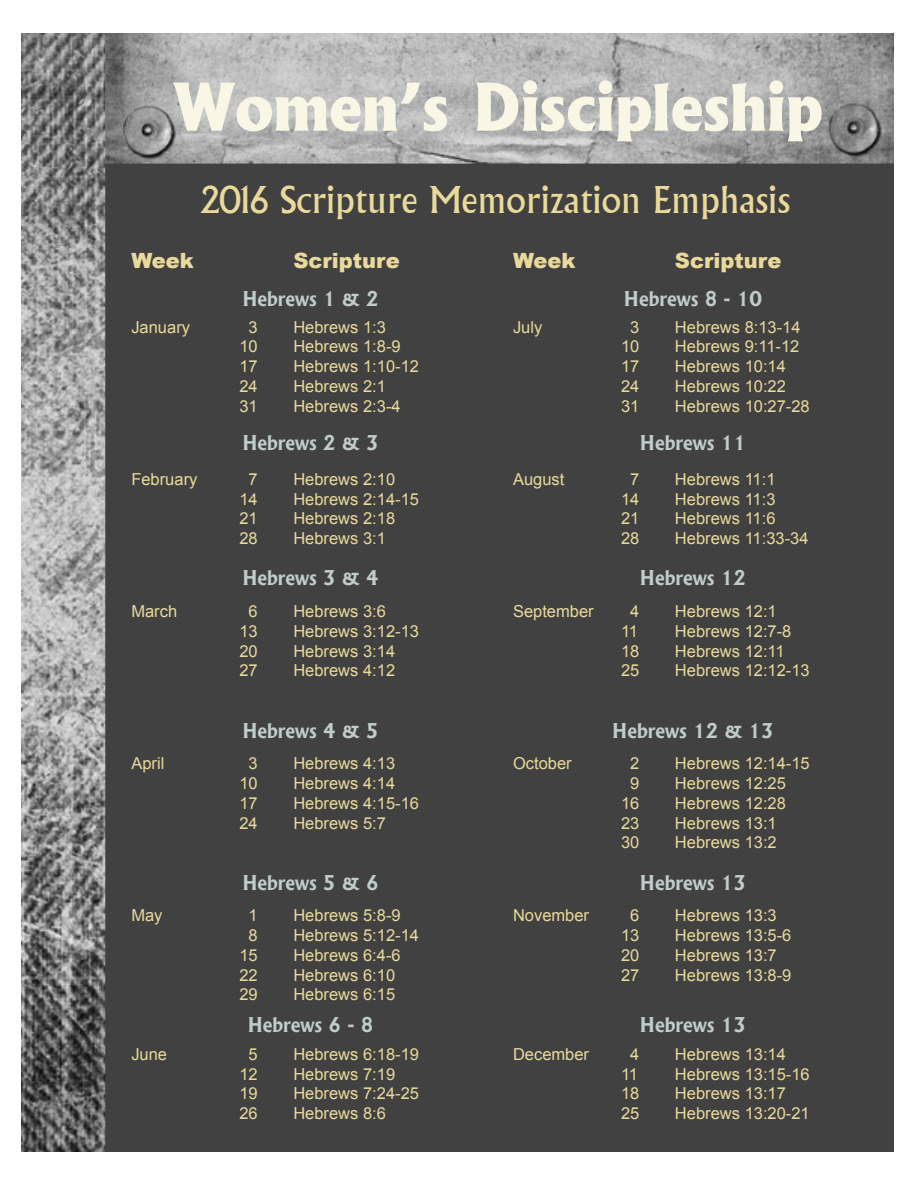
<style>
.page{position:relative;width:918px;height:1188px;background:#fff}
.page>*{position:absolute;margin:0;border:0;box-sizing:border-box;transform-origin:0 0}
.t1{font:800 63px "Albertus";color:#f9f6e5}
.t2{font:36px "Albertus";color:#e9d99a}
.t3{font:900 21px "Arial";color:#e9d99a}
.t4{font:700 19.5px "Albertus";color:#c1cccc}
.t5{font:16.5px "Arial";color:#e9d99a}
</style>
<div class="page">
<img style="left:21px;top:34px;width:873px;height:1117px">
<p class="t1" style="left:174px;top:67px;width:651px">Women’s Discipleship</p>
<p class="t2" style="left:200px;top:179px;width:591px">2016 Scripture Memorization Emphasis</p>
<p class="t3" style="left:513px;top:245px;width:64px">Week</p>
<p class="t3" style="left:675px;top:245px;width:108px">Scripture</p>
<p class="t3" style="left:131px;top:245px;width:64px">Week</p>
<p class="t3" style="left:293px;top:245px;width:108px">Scripture</p>
<p class="t4" style="left:242px;top:287px;width:138px">Hebrews 1 &amp; 2</p>
<p class="t5" style="left:131px;top:316px;width:60px">January</p>
<p class="t5" style="left:249px;top:316px;width:11px">3</p>
<p class="t5" style="left:293px;top:316px;width:94px">Hebrews 1:3</p>
<p class="t5" style="left:239px;top:336px;width:20px">10</p>
<p class="t5" style="left:293px;top:336px;width:109px">Hebrews 1:8-9</p>
<p class="t5" style="left:239px;top:356px;width:20px">17</p>
<p class="t5" style="left:293px;top:356px;width:127px">Hebrews 1:10-12</p>
<p class="t5" style="left:239px;top:375px;width:20px">24</p>
<p class="t5" style="left:293px;top:375px;width:94px">Hebrews 2:1</p>
<p class="t5" style="left:239px;top:395px;width:20px">31</p>
<p class="t5" style="left:293px;top:395px;width:109px">Hebrews 2:3-4</p>
<p class="t4" style="left:242px;top:430px;width:138px">Hebrews 2 &amp; 3</p>
<p class="t5" style="left:131px;top:468px;width:68px">February</p>
<p class="t5" style="left:249px;top:468px;width:11px">7</p>
<p class="t5" style="left:293px;top:468px;width:103px">Hebrews 2:10</p>
<p class="t5" style="left:239px;top:488px;width:20px">14</p>
<p class="t5" style="left:293px;top:488px;width:127px">Hebrews 2:14-15</p>
<p class="t5" style="left:239px;top:508px;width:20px">21</p>
<p class="t5" style="left:293px;top:508px;width:103px">Hebrews 2:18</p>
<p class="t5" style="left:239px;top:528px;width:20px">28</p>
<p class="t5" style="left:293px;top:528px;width:94px">Hebrews 3:1</p>
<p class="t4" style="left:242px;top:566px;width:138px">Hebrews 3 &amp; 4</p>
<p class="t5" style="left:131px;top:600px;width:47px">March</p>
<p class="t5" style="left:249px;top:600px;width:11px">6</p>
<p class="t5" style="left:293px;top:600px;width:94px">Hebrews 3:6</p>
<p class="t5" style="left:239px;top:620px;width:20px">13</p>
<p class="t5" style="left:293px;top:620px;width:127px">Hebrews 3:12-13</p>
<p class="t5" style="left:239px;top:640px;width:20px">20</p>
<p class="t5" style="left:293px;top:640px;width:103px">Hebrews 3:14</p>
<p class="t5" style="left:239px;top:660px;width:20px">27</p>
<p class="t5" style="left:293px;top:660px;width:103px">Hebrews 4:12</p>
<p class="t4" style="left:242px;top:719px;width:138px">Hebrews 4 &amp; 5</p>
<p class="t5" style="left:131px;top:753px;width:34px">April</p>
<p class="t5" style="left:249px;top:753px;width:11px">3</p>
<p class="t5" style="left:293px;top:753px;width:103px">Hebrews 4:13</p>
<p class="t5" style="left:239px;top:772px;width:20px">10</p>
<p class="t5" style="left:293px;top:772px;width:103px">Hebrews 4:14</p>
<p class="t5" style="left:239px;top:792px;width:20px">17</p>
<p class="t5" style="left:293px;top:792px;width:127px">Hebrews 4:15-16</p>
<p class="t5" style="left:239px;top:812px;width:20px">24</p>
<p class="t5" style="left:293px;top:812px;width:94px">Hebrews 5:7</p>
<p class="t4" style="left:242px;top:870px;width:138px">Hebrews 5 &amp; 6</p>
<p class="t5" style="left:131px;top:905px;width:33px">May</p>
<p class="t5" style="left:249px;top:905px;width:11px">1</p>
<p class="t5" style="left:293px;top:905px;width:109px">Hebrews 5:8-9</p>
<p class="t5" style="left:249px;top:924px;width:11px">8</p>
<p class="t5" style="left:293px;top:924px;width:127px">Hebrews 5:12-14</p>
<p class="t5" style="left:239px;top:944px;width:20px">15</p>
<p class="t5" style="left:293px;top:944px;width:109px">Hebrews 6:4-6</p>
<p class="t5" style="left:239px;top:964px;width:20px">22</p>
<p class="t5" style="left:293px;top:964px;width:103px">Hebrews 6:10</p>
<p class="t5" style="left:239px;top:984px;width:20px">29</p>
<p class="t5" style="left:293px;top:984px;width:103px">Hebrews 6:15</p>
<p class="t4" style="left:248px;top:1013px;width:127px">Hebrews 6 - 8</p>
<p class="t5" style="left:131px;top:1043px;width:37px">June</p>
<p class="t5" style="left:249px;top:1043px;width:11px">5</p>
<p class="t5" style="left:293px;top:1043px;width:127px">Hebrews 6:18-19</p>
<p class="t5" style="left:239px;top:1063px;width:20px">12</p>
<p class="t5" style="left:293px;top:1063px;width:103px">Hebrews 7:19</p>
<p class="t5" style="left:239px;top:1083px;width:20px">19</p>
<p class="t5" style="left:293px;top:1083px;width:127px">Hebrews 7:24-25</p>
<p class="t5" style="left:239px;top:1103px;width:20px">26</p>
<p class="t5" style="left:293px;top:1103px;width:94px">Hebrews 8:6</p>
<p class="t4" style="left:624px;top:287px;width:140px">Hebrews 8 - 10</p>
<p class="t5" style="left:513px;top:316px;width:31px">July</p>
<p class="t5" style="left:630px;top:316px;width:11px">3</p>
<p class="t5" style="left:675px;top:316px;width:127px">Hebrews 8:13-14</p>
<p class="t5" style="left:621px;top:336px;width:20px">10</p>
<p class="t5" style="left:675px;top:336px;width:126px">Hebrews 9:11-12</p>
<p class="t5" style="left:621px;top:356px;width:20px">17</p>
<p class="t5" style="left:675px;top:356px;width:112px">Hebrews 10:14</p>
<p class="t5" style="left:621px;top:375px;width:20px">24</p>
<p class="t5" style="left:675px;top:375px;width:112px">Hebrews 10:22</p>
<p class="t5" style="left:621px;top:395px;width:20px">31</p>
<p class="t5" style="left:675px;top:395px;width:136px">Hebrews 10:27-28</p>
<p class="t4" style="left:640px;top:430px;width:108px">Hebrews 11</p>
<p class="t5" style="left:513px;top:468px;width:53px">August</p>
<p class="t5" style="left:630px;top:468px;width:11px">7</p>
<p class="t5" style="left:675px;top:468px;width:102px">Hebrews 11:1</p>
<p class="t5" style="left:621px;top:488px;width:20px">14</p>
<p class="t5" style="left:675px;top:488px;width:102px">Hebrews 11:3</p>
<p class="t5" style="left:621px;top:508px;width:20px">21</p>
<p class="t5" style="left:675px;top:508px;width:102px">Hebrews 11:6</p>
<p class="t5" style="left:621px;top:528px;width:20px">28</p>
<p class="t5" style="left:675px;top:528px;width:135px">Hebrews 11:33-34</p>
<p class="t4" style="left:640px;top:566px;width:108px">Hebrews 12</p>
<p class="t5" style="left:513px;top:600px;width:82px">September</p>
<p class="t5" style="left:630px;top:600px;width:11px">4</p>
<p class="t5" style="left:675px;top:600px;width:103px">Hebrews 12:1</p>
<p class="t5" style="left:621px;top:620px;width:19px">11</p>
<p class="t5" style="left:675px;top:620px;width:118px">Hebrews 12:7-8</p>
<p class="t5" style="left:621px;top:640px;width:20px">18</p>
<p class="t5" style="left:675px;top:640px;width:111px">Hebrews 12:11</p>
<p class="t5" style="left:621px;top:660px;width:20px">25</p>
<p class="t5" style="left:675px;top:660px;width:136px">Hebrews 12:12-13</p>
<p class="t4" style="left:612px;top:719px;width:163px">Hebrews 12 &amp; 13</p>
<p class="t5" style="left:513px;top:753px;width:60px">October</p>
<p class="t5" style="left:630px;top:753px;width:11px">2</p>
<p class="t5" style="left:675px;top:753px;width:136px">Hebrews 12:14-15</p>
<p class="t5" style="left:630px;top:772px;width:11px">9</p>
<p class="t5" style="left:675px;top:772px;width:112px">Hebrews 12:25</p>
<p class="t5" style="left:621px;top:792px;width:20px">16</p>
<p class="t5" style="left:675px;top:792px;width:112px">Hebrews 12:28</p>
<p class="t5" style="left:621px;top:812px;width:20px">23</p>
<p class="t5" style="left:675px;top:812px;width:103px">Hebrews 13:1</p>
<p class="t5" style="left:621px;top:832px;width:20px">30</p>
<p class="t5" style="left:675px;top:832px;width:103px">Hebrews 13:2</p>
<p class="t4" style="left:640px;top:870px;width:108px">Hebrews 13</p>
<p class="t5" style="left:513px;top:905px;width:78px">November</p>
<p class="t5" style="left:630px;top:905px;width:11px">6</p>
<p class="t5" style="left:675px;top:905px;width:103px">Hebrews 13:3</p>
<p class="t5" style="left:621px;top:924px;width:20px">13</p>
<p class="t5" style="left:675px;top:924px;width:118px">Hebrews 13:5-6</p>
<p class="t5" style="left:621px;top:944px;width:20px">20</p>
<p class="t5" style="left:675px;top:944px;width:103px">Hebrews 13:7</p>
<p class="t5" style="left:621px;top:964px;width:20px">27</p>
<p class="t5" style="left:675px;top:964px;width:118px">Hebrews 13:8-9</p>
<p class="t4" style="left:640px;top:1013px;width:108px">Hebrews 13</p>
<p class="t5" style="left:513px;top:1043px;width:78px">December</p>
<p class="t5" style="left:630px;top:1043px;width:11px">4</p>
<p class="t5" style="left:675px;top:1043px;width:112px">Hebrews 13:14</p>
<p class="t5" style="left:621px;top:1063px;width:19px">11</p>
<p class="t5" style="left:675px;top:1063px;width:136px">Hebrews 13:15-16</p>
<p class="t5" style="left:621px;top:1083px;width:20px">18</p>
<p class="t5" style="left:675px;top:1083px;width:112px">Hebrews 13:17</p>
<p class="t5" style="left:621px;top:1103px;width:20px">25</p>
<p class="t5" style="left:675px;top:1103px;width:136px">Hebrews 13:20-21</p>
</div>
